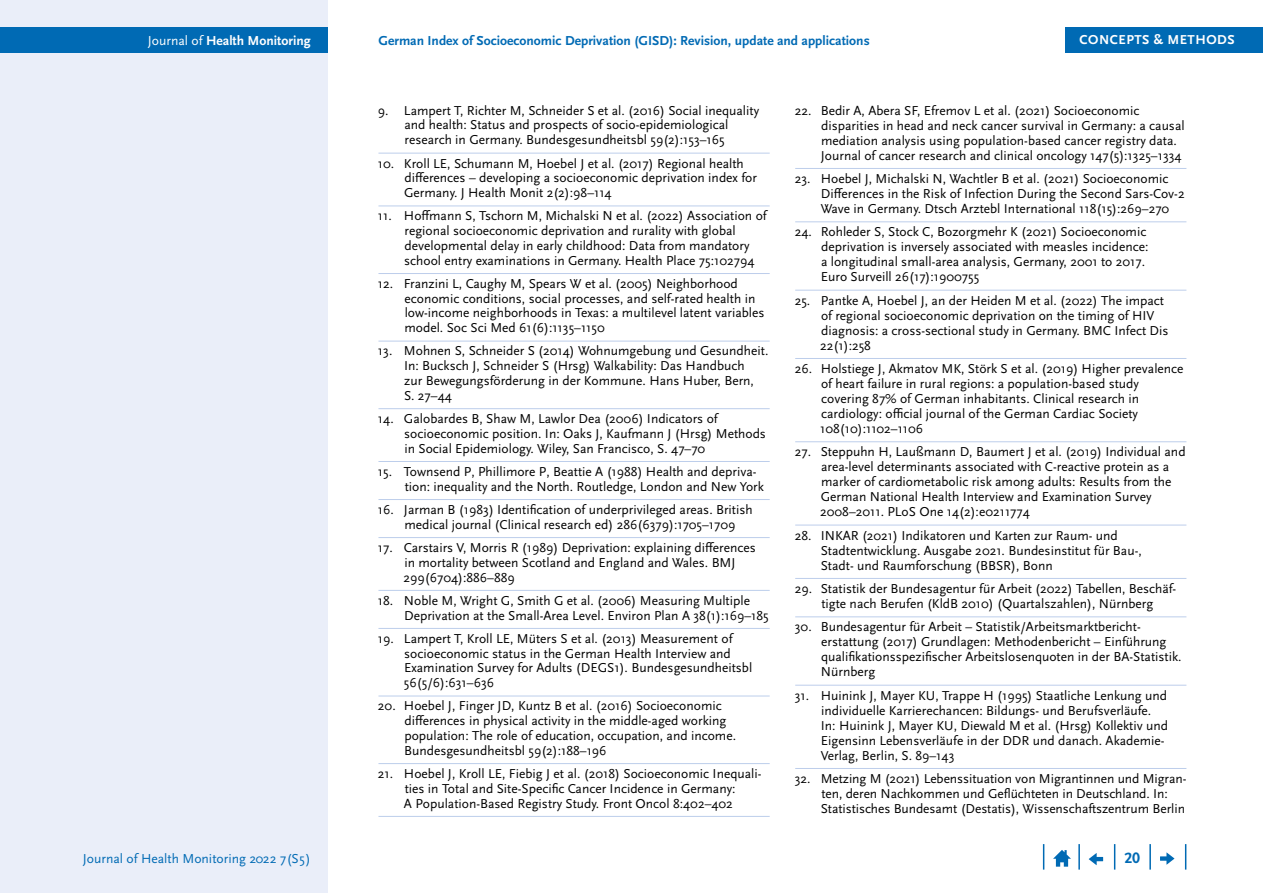
<style>
.page{position:relative;width:1263px;height:893px;background:#fff}
.page>*{position:absolute;margin:0;border:0;box-sizing:border-box;transform-origin:0 0}
.t1{font:700 15.75px "Scala Sans Pro";color:#006ab4}
.t2{font:700 13.65px "Scala Sans Pro";color:#006ab4}
.t3{font:13.65px "Scala Sans Pro";color:#006ab4}
.t4{font:700 13.65px "Scala Sans Pro";color:#fff}
.Literaturverzeichnis{font:13.5px/15px "Scala Sans Pro";color:#000}
.t5{font:700 13.5px "Scala Sans Pro";letter-spacing:.04em;color:#fff}
.s1{font-weight:400}
</style>
<div class="page">
<div style="left:0;top:0;width:327px;height:893px;background:#eaeef9"></div>
<div style="left:0;top:28px;width:327px;height:25px;background:#006ab4"></div>
<svg style="left:1185px;top:844px;width:1px;height:26px"></svg>
<hr style="left:1149px;top:844px;width:2px;height:26px;background:#006ab4">
<svg style="left:1114px;top:844px;width:1px;height:26px"></svg>
<hr style="left:1078px;top:844px;width:2px;height:26px;background:#006ab4">
<svg style="left:1043px;top:844px;width:1px;height:26px"></svg>
<svg style="left:1053px;top:850px;width:18px;height:17px"></svg>
<svg style="left:1089px;top:853px;width:14px;height:12px"></svg>
<svg style="left:1160px;top:852px;width:14px;height:13px"></svg>
<div style="left:1065px;top:28px;width:198px;height:25px;background:#006ab4"></div>
<hr style="left:795px;top:168px;width:391px;height:1px;background:#bdceeb">
<hr style="left:795px;top:221px;width:391px;height:1px;background:#bdceeb">
<hr style="left:795px;top:290px;width:391px;height:1px;background:#bdceeb">
<hr style="left:795px;top:358px;width:391px;height:1px;background:#bdceeb">
<hr style="left:795px;top:441px;width:391px;height:1px;background:#bdceeb">
<hr style="left:795px;top:525px;width:391px;height:1px;background:#bdceeb">
<hr style="left:795px;top:578px;width:391px;height:1px;background:#bdceeb">
<hr style="left:795px;top:616px;width:391px;height:1px;background:#bdceeb">
<hr style="left:795px;top:685px;width:391px;height:1px;background:#bdceeb">
<hr style="left:795px;top:768px;width:391px;height:1px;background:#bdceeb">
<hr style="left:378px;top:153px;width:392px;height:1px;background:#bdceeb">
<hr style="left:378px;top:206px;width:392px;height:1px;background:#bdceeb">
<hr style="left:378px;top:273px;width:392px;height:1px;background:#bdceeb">
<hr style="left:378px;top:341px;width:392px;height:1px;background:#bdceeb">
<hr style="left:378px;top:408px;width:392px;height:1px;background:#bdceeb">
<hr style="left:378px;top:461px;width:392px;height:1px;background:#bdceeb">
<hr style="left:378px;top:499px;width:392px;height:1px;background:#bdceeb">
<hr style="left:378px;top:537px;width:392px;height:1px;background:#bdceeb">
<hr style="left:378px;top:590px;width:392px;height:1px;background:#bdceeb">
<hr style="left:378px;top:628px;width:392px;height:1px;background:#bdceeb">
<hr style="left:378px;top:696px;width:392px;height:1px;background:#bdceeb">
<hr style="left:378px;top:763px;width:392px;height:1px;background:#bdceeb">
<hr style="left:378px;top:816px;width:392px;height:1px;background:#bdceeb">
<p class="t4" style="left:148px;top:33px;width:164px"><span class="s1">Journal of</span> Health Monitoring</p>
<p class="t2" style="left:378px;top:33px;width:493px">German Index of Socioeconomic Deprivation (GISD): Revision, update and applications</p>
<p class="t5" style="left:1079px;top:32px;width:157px">CONCEPTS &amp; METHODS</p>
<p class="t3" style="left:83px;top:850px;width:229px">Journal of Health Monitoring 2022 7(S5)</p>
<p class="Literaturverzeichnis" style="left:378px;top:103px;width:383px;text-align:center">9. Lampert T, Richter M, Schneider S et al. (2016) Social inequality and health: Status and prospects of socio-epidemiological<br>research in Germany. Bundesgesundheitsbl 59(2):153–165</p>
<p class="Literaturverzeichnis" style="left:404px;top:156px;width:354px;text-indent:-26px">10. Kroll LE, Schumann M, Hoebel J et al. (2017) Regional health differences – developing a socioeconomic deprivation index for<br>Germany. J Health Monit 2(2):98–114</p>
<p class="Literaturverzeichnis" style="left:404px;top:209px;width:364px;text-indent:-26px">11. Hoffmann S, Tschorn M, Michalski N et al. (2022) Association of regional socioeconomic deprivation and rurality with global developmental delay in early childhood: Data from mandatory school entry examinations in Germany. Health Place 75:102794</p>
<p class="Literaturverzeichnis" style="left:404px;top:276px;width:361px;text-indent:-27px">12. Franzini L, Caughy M, Spears W et al. (2005) Neighborhood economic conditions, social processes, and self-rated health in low-income neighborhoods in Texas: a multilevel latent variables model. Soc Sci Med 61(6):1135–1150</p>
<p class="Literaturverzeichnis" style="left:404px;top:344px;width:366px;text-indent:-26px">13. Mohnen S, Schneider S (2014) Wohnumgebung und Gesundheit.<br>In: Bucksch J, Schneider S (Hrsg) Walkability: Das Handbuch<br>zur Bewegungsförderung in der Kommune. Hans Huber, Bern,<br>S. 27–44</p>
<p class="Literaturverzeichnis" style="left:404px;top:411px;width:363px;text-indent:-26px">14. Galobardes B, Shaw M, Lawlor Dea (2006) Indicators of socioeconomic position. In: Oaks J, Kaufmann J (Hrsg) Methods in Social Epidemiology. Wiley, San Francisco, S. 47–70</p>
<p class="Literaturverzeichnis" style="left:405px;top:464px;width:361px;text-indent:-27px">15. Townsend P, Phillimore P, Beattie A (1988) Health and depriva&shy;tion: inequality and the North. Routledge, London and New York</p>
<p class="Literaturverzeichnis" style="left:404px;top:502px;width:350px;text-indent:-26px">16. Jarman B (1983) Identification of underprivileged areas. British medical journal (Clinical research ed) 286(6379):1705–1709</p>
<p class="Literaturverzeichnis" style="left:403px;top:540px;width:354px;text-indent:-26px">17. Carstairs V, Morris R (1989) Deprivation: explaining differences in mortality between Scotland and England and Wales. BMJ<br>299(6704):886–889</p>
<p class="Literaturverzeichnis" style="left:404px;top:593px;width:366px;text-indent:-26px">18. Noble M, Wright G, Smith G et al. (2006) Measuring Multiple<br>Deprivation at the Small-Area Level. Environ Plan A 38(1):169–185</p>
<p class="Literaturverzeichnis" style="left:404px;top:631px;width:350px;text-indent:-26px">19. Lampert T, Kroll LE, Müters S et al. (2013) Measurement of socioeconomic status in the German Health Interview and Examination Survey for Adults (DEGS1). Bundesgesundheitsbl 56(5/6):631–636</p>
<p class="Literaturverzeichnis" style="left:404px;top:699px;width:333px;text-indent:-26px">20. Hoebel J, Finger JD, Kuntz B et al. (2016) Socioeconomic differences in physical activity in the middle-aged working population: The role of education, occupation, and income.<br>Bundesgesundheitsbl 59(2):188–196</p>
<p class="Literaturverzeichnis" style="left:378px;top:766px;width:385px;text-align:center">21. Hoebel J, Kroll LE, Fiebig J et al. (2018) Socioeconomic Inequali&shy;ties in Total and Site-Specific Cancer Incidence in Germany:<br>A Population-Based Registry Study. Front Oncol 8:402–402</p>
<p class="Literaturverzeichnis" style="left:821px;top:103px;width:365px;text-indent:-26px">22. Bedir A, Abera SF, Efremov L et al. (2021) Socioeconomic disparities in head and neck cancer survival in Germany: a causal mediation analysis using population-based cancer registry data.<br>Journal of cancer research and clinical oncology 147(5):1325–1334</p>
<p class="Literaturverzeichnis" style="left:821px;top:171px;width:365px;text-indent:-26px">23. Hoebel J, Michalski N, Wachtler B et al. (2021) Socioeconomic<br>Differences in the Risk of Infection During the Second Sars-Cov-2<br>Wave in Germany. Dtsch Arztebl International 118(15):269–270</p>
<p class="Literaturverzeichnis" style="left:821px;top:224px;width:329px;text-indent:-26px">24. Rohleder S, Stock C, Bozorgmehr K (2021) Socioeconomic deprivation is inversely associated with measles incidence: a longitudinal small-area analysis, Germany, 2001 to 2017.<br>Euro Surveill 26(17):1900755</p>
<p class="Literaturverzeichnis" style="left:820px;top:293px;width:350px;text-indent:-26px">25. Pantke A, Hoebel J, an der Heiden M et al. (2022) The impact of regional socioeconomic deprivation on the timing of HIV diagnosis: a cross-sectional study in Germany. BMC Infect Dis 22(1):258</p>
<p class="Literaturverzeichnis" style="left:820px;top:361px;width:365px;text-indent:-25px">26. Holstiege J, Akmatov MK, Störk S et al. (2019) Higher prevalence of heart failure in rural regions: a population-based study covering 87% of German inhabitants. Clinical research in cardiology: official journal of the German Cardiac Society 108(10):1102–1106</p>
<p class="Literaturverzeichnis" style="left:820px;top:444px;width:367px;text-indent:-26px">27. Steppuhn H, Laußmann D, Baumert J et al. (2019) Individual and area-level determinants associated with C-reactive protein as a marker of cardiometabolic risk among adults: Results from the German National Health Interview and Examination Survey 2008–2011. PLoS One 14(2):e0211774</p>
<p class="Literaturverzeichnis" style="left:821px;top:528px;width:323px;text-indent:-26px">28. INKAR (2021) Indikatoren und Karten zur Raum- und<br>Stadtentwicklung. Ausgabe 2021. Bundesinstitut für Bau-,<br>Stadt- und Raumforschung (BBSR), Bonn</p>
<p class="Literaturverzeichnis" style="left:795px;top:581px;width:383px;text-align:center">29. Statistik der Bundesagentur für Arbeit (2022) Tabellen, Beschäf&shy;tigte nach Berufen (KldB 2010) (Quartalszahlen), Nürnberg</p>
<p class="Literaturverzeichnis" style="left:821px;top:619px;width:362px;text-indent:-26px">30. Bundesagentur für Arbeit – Statistik/Arbeitsmarktbericht&shy;erstattung (2017) Grundlagen: Methodenbericht – Einführung qualifikationsspezifischer Arbeitslosenquoten in der BA-Statistik.<br>Nürnberg</p>
<p class="Literaturverzeichnis" style="left:821px;top:688px;width:349px;text-indent:-26px">31. Huinink J, Mayer KU, Trappe H (1995) Staatliche Lenkung und individuelle Karrierechancen: Bildungs- und Berufsverläufe.<br>In: Huinink J, Mayer KU, Diewald M et al. (Hrsg) Kollektiv und Eigensinn Lebensverläufe in der DDR und danach. Akademie-Verlag, Berlin, S. 89–143</p>
<p class="Literaturverzeichnis" style="left:821px;top:771px;width:367px;text-indent:-26px">32. Metzing M (2021) Lebenssituation von Migrantinnen und Migran&shy;ten, deren Nachkommen und Geflüchteten in Deutschland. In:<br>Statistisches Bundesamt (Destatis), Wissenschaftszentrum Berlin</p>
<p class="t1" style="left:1124px;top:849px;width:17px">20</p>
</div>
